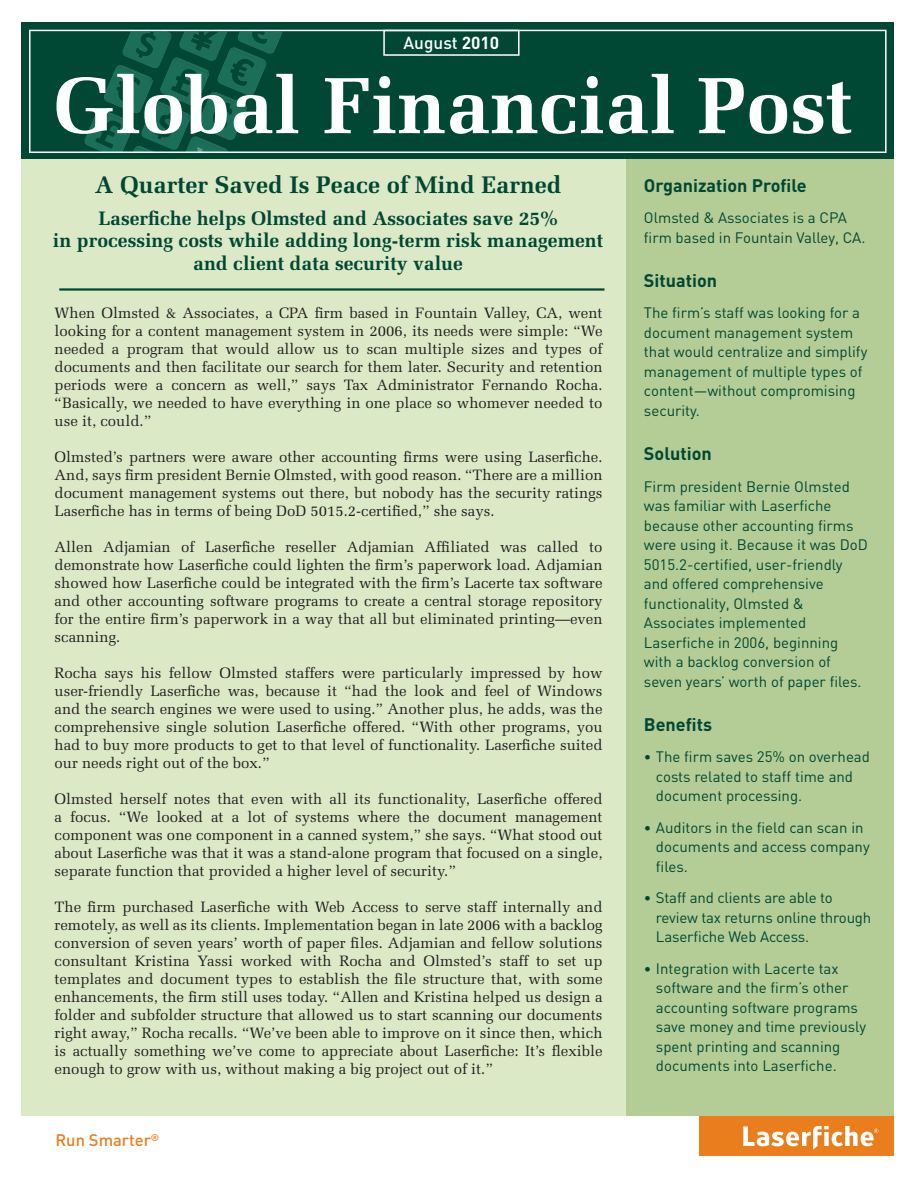
<style>
.page{position:relative;width:918px;height:1188px;background:#fff}
.page>*{position:absolute;margin:0;border:0;box-sizing:border-box;transform-origin:0 0}
.t1{font:700 79.5px "Melior";color:#fff}
.t2{font:700 24px "Melior";color:#004833}
.t3{font:700 19.5px/22.5px "Melior";color:#004833;text-align:center}
.t4{font:700 18px "DIN";color:#004833}
.t5{font:500 17.25px "DIN";color:#fff}
.t6{font:500 16.5px "DIN";color:#ea7e1d}
.t7{font:15px/18px "Melior";color:#231f20;text-align:justify}
.t8{font:15px/19.5px "DIN";color:#004833}
.s1{font-weight:700}
.s2{font-size:14.25px}
</style>
<div class="page">
<div style="left:699px;top:1116px;width:195px;height:40px;background:#ea7e1d"></div>
<svg style="left:743px;top:1126px;width:135px;height:24px"></svg>
<div style="left:21px;top:159px;width:606px;height:957px;background:#dce9c6"></div>
<div style="left:626px;top:159px;width:268px;height:957px;background:#b4cc95"></div>
<hr style="left:59px;top:288px;width:546px;height:3px;background:#004833">
<div style="left:21px;top:23px;width:873px;height:136px;background:#004833"></div>
<svg style="left:29px;top:30px;width:858px;height:123px"></svg>
<div style="left:383px;top:30px;width:137px;height:26px;border:2px solid #fff"></div>
<p class="t5" style="left:404px;top:37px;width:97px">August <span class="s1">2010</span></p>
<h1 class="t1" style="left:53px;top:74px;width:801px">Global Financial Post</h1>
<h2 class="t2" style="left:95px;top:175px;width:468px">A Quarter Saved Is Peace of Mind Earned</h2>
<h3 class="t3" style="left:53px;top:209px;width:552px">Laserfiche helps Olmsted and Associates save 25%<br>in processing costs while adding long-term risk management and client data security value</h3>
<p class="t7" style="left:55px;top:306px;width:550px">When Olmsted &amp; Associates, a CPA firm based in Fountain Valley, CA, went looking for a content management system in 2006, its needs were simple: “We needed a program that would allow us to scan multiple sizes and types of documents and then facilitate our search for them later. Security and retention periods were a concern as well,” says Tax Administrator Fernando Rocha. “Basically, we needed to have everything in one place so whomever needed to use it, could.”</p>
<p class="t7" style="left:55px;top:450px;width:550px">Olmsted’s partners were aware other accounting firms were using Laserfiche.<br>And, says firm president Bernie Olmsted, with good reason. “There are a million document management systems out there, but nobody has the security ratings Laserfiche has in terms of being DoD 5015.2-certified,” she says.</p>
<p class="t7" style="left:55px;top:540px;width:550px">Allen Adjamian of Laserfiche reseller Adjamian Affiliated was called to demonstrate how Laserfiche could lighten the firm’s paperwork load. Adjamian showed how Laserfiche could be integrated with the firm’s Lacerte tax software and other accounting software programs to create a central storage repository for the entire firm’s paperwork in a way that all but eliminated printing—even scanning.</p>
<p class="t7" style="left:55px;top:666px;width:550px">Rocha says his fellow Olmsted staffers were particularly impressed by how user-friendly Laserfiche was, because it “had the look and feel of Windows and the search engines we were used to using.” Another plus, he adds, was the comprehensive single solution Laserfiche offered. “With other programs, you had to buy more products to get to that level of functionality. Laserfiche suited our needs right out of the box.”</p>
<p class="t7" style="left:55px;top:792px;width:550px">Olmsted herself notes that even with all its functionality, Laserfiche offered a focus. “We looked at a lot of systems where the document management component was one component in a canned system,” she says. “What stood out about Laserfiche was that it was a stand-alone program that focused on a single, separate function that provided a higher level of security.”</p>
<p class="t7" style="left:55px;top:900px;width:550px">The firm purchased Laserfiche with Web Access to serve staff internally and remotely, as well as its clients. Implementation began in late 2006 with a backlog conversion of seven years’ worth of paper files. Adjamian and fellow solutions consultant Kristina Yassi worked with Rocha and Olmsted’s staff to set up templates and document types to establish the file structure that, with some enhancements, the firm still uses today. “Allen and Kristina helped us design a folder and subfolder structure that allowed us to start scanning our documents right away,” Rocha recalls. “We’ve been able to improve on it since then, which is actually something we’ve come to appreciate about Laserfiche: It’s flexible enough to grow with us, without making a big project out of it.”</p>
<p class="t6" style="left:56px;top:1134px;width:105px">Run Smarter<sup>®</sup></p>
<p class="t4" style="left:644px;top:179px;width:164px">Organization Profile</p>
<p class="t8" style="left:644px;top:210px;width:223px">Olmsted &amp; Associates is a CPA firm based in Fountain Valley, CA.</p>
<p class="t4" style="left:644px;top:274px;width:75px">Situation</p>
<p class="t8" style="left:644px;top:305px;width:225px">The firm’s staff was looking for a document management system that would centralize and simplify management of multiple types of content—without compromising security.</p>
<p class="t4" style="left:644px;top:447px;width:69px">Solution</p>
<p class="t8" style="left:644px;top:478px;width:225px">Firm president Bernie Olmsted was familiar with Laserfiche because other accounting firms were using it. Because it was DoD<br>5015.2-certified, user-friendly and offered comprehensive functionality, Olmsted &amp;<br>Associates implemented<br>Laserfiche in 2006, beginning with a backlog conversion of seven years’ worth of paper files.</p>
<p class="t4" style="left:644px;top:718px;width:70px">Benefits</p>
<p class="t8" style="left:656px;top:749px;width:216px;text-indent:-12px"><span class="s2">•</span> The firm saves 25% on overhead costs related to staff time and document processing.</p>
<p class="t8" style="left:656px;top:819px;width:215px;text-indent:-12px"><span class="s2">•</span> Auditors in the field can scan in documents and access company files.</p>
<p class="t8" style="left:656px;top:890px;width:217px;text-indent:-12px"><span class="s2">•</span> Staff and clients are able to review tax returns online through<br>Laserfiche Web Access.</p>
<p class="t8" style="left:656px;top:960px;width:212px;text-indent:-12px"><span class="s2">•</span> Integration with Lacerte tax software and the firm’s other accounting software programs save money and time previously spent printing and scanning documents into Laserfiche.</p>
</div>
